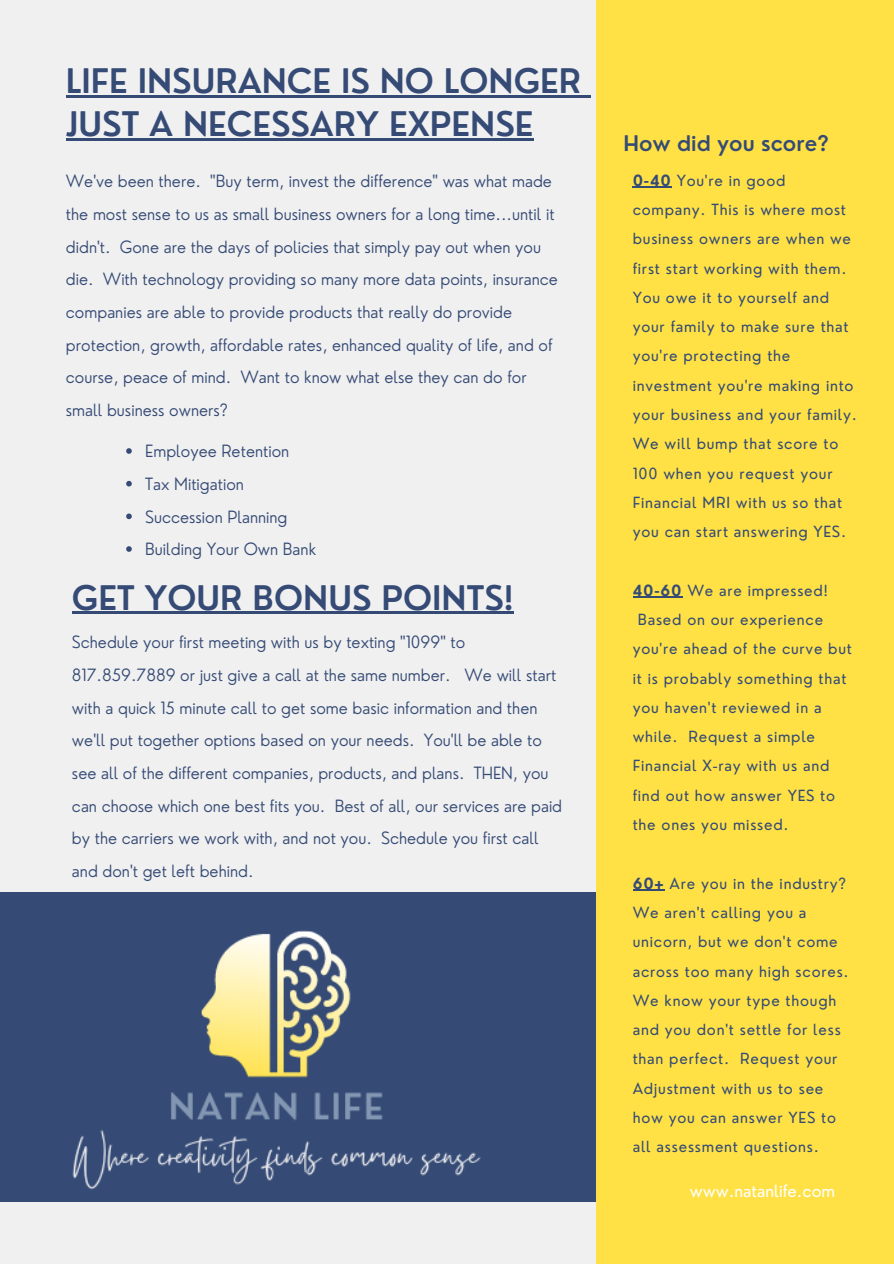
<style>
.page{position:relative;width:894px;height:1264px;background:#fff}
.page>*{position:absolute;margin:0;border:0;box-sizing:border-box;transform-origin:0 0}
.t1{font:600 33px "Nourd";color:#354b76}
.t2{font:600 21px "Nourd";color:#354b76}
.t3{font:300 16.5px/32.7px "Nourd";color:#354b76}
.t4{font:16.5px "Nourd";color:#fff}
.t5{font:15px/29.2px "Nourd";letter-spacing:.05em;color:#354b76}
.s1{font-weight:700}
</style>
<div class="page">
<div style="left:0;top:0;width:893px;height:1263px;background:#f1f0f0"></div>
<img style="left:0;top:892px;width:595px;height:308px">
<div style="left:595px;top:0;width:298px;height:1263px;background:#ffe145"></div>
<svg style="left:126px;top:448px;width:6px;height:6px"></svg>
<svg style="left:126px;top:481px;width:6px;height:5px"></svg>
<svg style="left:126px;top:513px;width:6px;height:6px"></svg>
<svg style="left:126px;top:546px;width:6px;height:6px"></svg>
<hr style="left:66px;top:95px;width:515px;height:3px;background:#354b76">
<svg style="left:581px;top:95px;width:10px;height:3px"></svg>
<hr style="left:66px;top:138px;width:467px;height:2px;background:#354b76">
<hr style="left:72px;top:612px;width:441px;height:2px;background:#354b76">
<hr style="left:632px;top:187px;width:39px;height:1px;background:#354b76">
<hr style="left:632px;top:597px;width:50px;height:1px;background:#354b76">
<hr style="left:632px;top:889px;width:32px;height:1px;background:#354b76">
<p class="t1" style="left:66px;top:60px;width:516px">LIFE INSURANCE IS NO LONGER</p>
<p class="t1" style="left:66px;top:103px;width:469px">JUST A NECESSARY EXPENSE</p>
<p class="t3" style="left:66px;top:165px;width:493px">We've been there. "Buy term, invest the difference" was what made the most sense to us as small business owners for a long time...until it didn't. Gone are the days of policies that simply pay out when you die. With technology providing so many more data points, insurance companies are able to provide products that really do provide protection, growth, affordable rates, enhanced quality of life, and of course, peace of mind. Want to know what else they can do for small business owners?</p>
<p class="t3" style="left:145px;top:434px;width:146px">Employee Retention</p>
<p class="t3" style="left:145px;top:467px;width:100px">Tax Mitigation</p>
<p class="t3" style="left:145px;top:500px;width:144px">Succession Planning</p>
<p class="t3" style="left:145px;top:532px;width:172px">Building Your Own Bank</p>
<p class="t1" style="left:72px;top:576px;width:443px">GET YOUR BONUS POINTS!</p>
<p class="t3" style="left:72px;top:625px;width:491px">Schedule your first meeting with us by texting "1099" to 817.859.7889 or just give a call at the same number. We will start with a quick 15 minute call to get some basic information and then we'll put together options based on your needs. You'll be able to see all of the different companies, products, and plans. THEN, you can choose which one best fits you. Best of all, our services are paid by the carriers we work with, and not you. Schedule you first call and don't get left behind.</p>
<p class="t2" style="left:623px;top:130px;width:207px">How did you score?</p>
<p class="t5" style="left:632px;top:165px;width:226px"><span class="s1">0-40</span> You're in good company. This is where most business owners are when we first start working with them.<br>You owe it to yourself and your family to make sure that you're protecting the investment you're making into your business and your family.<br>We will bump that score to<br>100 when you request your<br>Financial MRI with us so that you can start answering YES.</p>
<p class="t5" style="left:632px;top:575px;width:196px"><span class="s1">40-60</span> We are impressed!</p>
<p class="t5" style="left:637px;top:604px;width:187px">Based on our experience</p>
<p class="t5" style="left:632px;top:634px;width:221px">you're ahead of the curve but</p>
<p class="t5" style="left:632px;top:663px;width:215px">it is probably something that</p>
<p class="t5" style="left:632px;top:692px;width:190px">you haven't reviewed in a</p>
<p class="t5" style="left:632px;top:722px;width:184px">while. Request a simple</p>
<p class="t5" style="left:632px;top:751px;width:198px">Financial X-ray with us and</p>
<p class="t5" style="left:632px;top:780px;width:204px">find out how answer YES to</p>
<p class="t5" style="left:632px;top:809px;width:157px">the ones you missed.</p>
<p class="t5" style="left:632px;top:868px;width:217px"><span class="s1">60+</span> Are you in the industry?<br>We aren't calling you a unicorn, but we don't come across too many high scores.<br>We know your type though and you don't settle for less than perfect. Request your<br>Adjustment with us to see how you can answer YES to all assessment questions.</p>
<p class="t4" style="left:689px;top:1180px;width:147px">www.natanlife.com</p>
</div>
